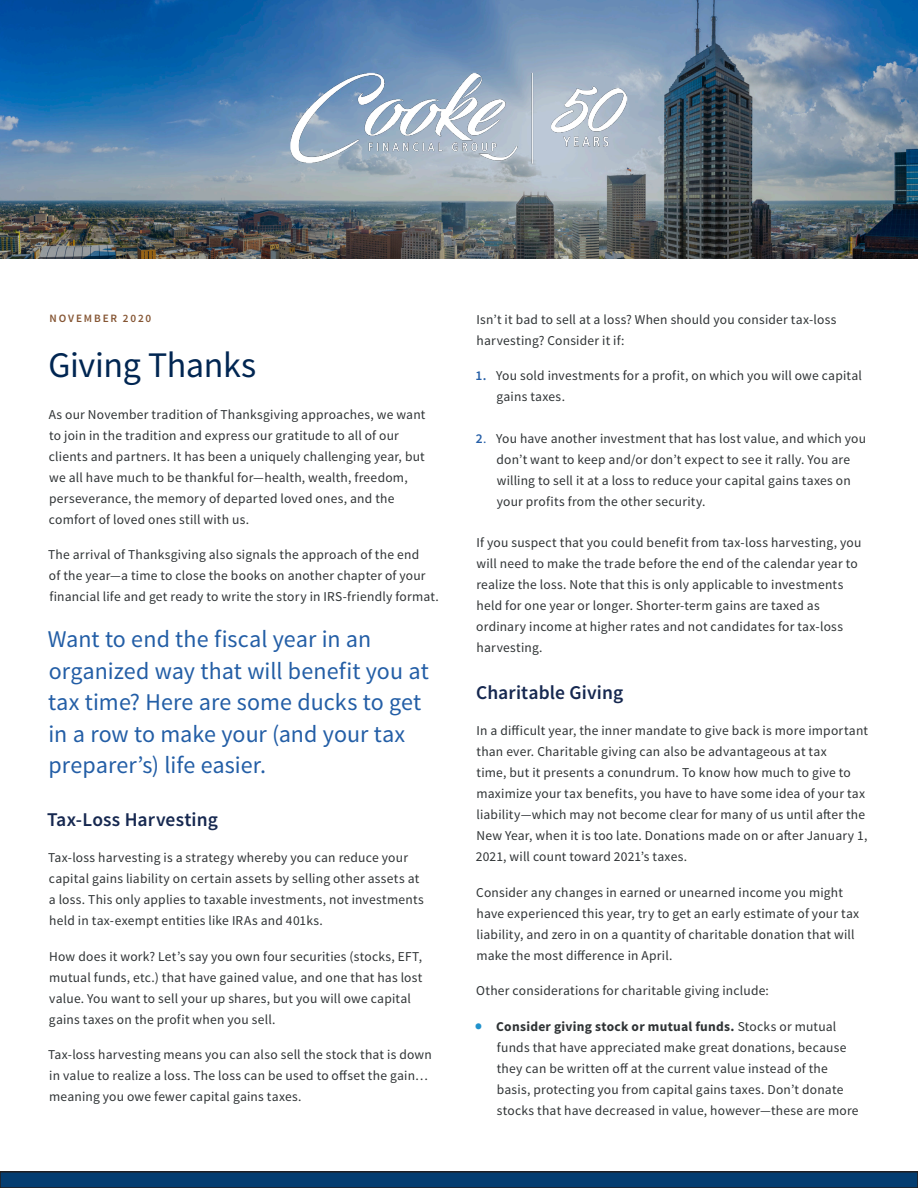
<style>
.page{position:relative;width:918px;height:1188px;background:#fff}
.page>*{position:absolute;margin:0;border:0;box-sizing:border-box;transform-origin:0 0}
.t1{font:36px "Source Sans Pro";letter-spacing:-.01em;color:#012652}
.CallOut{font:24px/31.5px "Source Sans Pro";color:#235ea6}
.Body_Copy{font:600 19.5px "Source Sans Pro";letter-spacing:.005em;color:#162850}
.Body_Copy-2{font:13.5px/21px "Source Sans Pro";letter-spacing:.015em;color:#2f3335}
.Bullet_Points{font:13.5px/21px "Source Sans Pro";letter-spacing:.015em;color:#2f3335}
.t2{font:600 11.25px "Source Sans Pro";letter-spacing:.16em;color:#855533}
.s1{font-weight:600;color:#265fa7}
.s2{color:#265fa7}
.s3{font-weight:700;font-size:21.75px;color:#2092cc}
.s4{font-weight:700}
</style>
<div class="page">
<div style="left:0;top:1172px;width:918px;height:16px;background:#043d71"></div>
<div style="left:0;top:1171px;width:918px;height:17px;border:2px solid #231f20"></div>
<img style="left:0;top:0;width:918px;height:258px">
<img style="left:289px;top:73px;width:340px;height:91px">
<p class="t2" style="left:49px;top:311px;width:103px">NOVEMBER 2020</p>
<p class="t1" style="left:48px;top:342px;width:209px">Giving Thanks</p>
<p class="Body_Copy-2" style="left:49px;top:404px;width:378px">As our November tradition of Thanksgiving approaches, we want to join in the tradition and express our gratitude to all of our clients and partners. It has been a uniquely challenging year, but we all have much to be thankful for—health, wealth, freedom, perseverance, the memory of departed loved ones, and the comfort of loved ones still with us.</p>
<p class="Body_Copy-2" style="left:48px;top:544px;width:392px">The arrival of Thanksgiving also signals the approach of the end<br>of the year—a time to close the books on another chapter of your financial life and get ready to write the story in IRS-friendly format.</p>
<p class="CallOut" style="left:48px;top:624px;width:382px">Want to end the fiscal year in an organized way that will benefit you at tax time? Here are some ducks to get in a row to make your (and your tax preparer’s) life easier.</p>
<p class="Body_Copy" style="left:47px;top:808px;width:172px">Tax-Loss Harvesting</p>
<p class="Body_Copy-2" style="left:48px;top:847px;width:377px">Tax-loss harvesting is a strategy whereby you can reduce your capital gains liability on certain assets by selling other assets at a loss. This only applies to taxable investments, not investments held in tax-exempt entities like IRAs and 401ks.</p>
<p class="Body_Copy-2" style="left:49px;top:946px;width:375px">How does it work? Let’s say you own four securities (stocks, EFT, mutual funds, etc.) that have gained value, and one that has lost value. You want to sell your up shares, but you will owe capital gains taxes on the profit when you sell.</p>
<p class="Body_Copy-2" style="left:48px;top:1044px;width:385px">Tax-loss harvesting means you can also sell the stock that is down in value to realize a loss. The loss can be used to offset the gain… meaning you owe fewer capital gains taxes.</p>
<p class="Body_Copy-2" style="left:476px;top:309px;width:362px">Isn’t it bad to sell at a loss? When should you consider tax-loss harvesting? Consider it if:</p>
<p class="Bullet_Points" style="left:496px;top:366px;width:367px;text-indent:-21px"><span class="s1">1.</span> You sold investments for a profit, on which you will owe capital gains taxes.</p>
<p class="Bullet_Points" style="left:496px;top:428px;width:371px;text-indent:-20px"><span class="s1">2</span><span class="s2">.</span> You have another investment that has lost value, and which you don’t want to keep and/or don’t expect to see it rally. You are willing to sell it at a loss to reduce your capital gains taxes on your profits from the other security.</p>
<p class="Body_Copy-2" style="left:476px;top:532px;width:387px">If you suspect that you could benefit from tax-loss harvesting, you will need to make the trade before the end of the calendar year to realize the loss. Note that this is only applicable to investments held for one year or longer. Shorter-term gains are taxed as ordinary income at higher rates and not candidates for tax-loss harvesting.</p>
<p class="Body_Copy" style="left:476px;top:681px;width:149px">Charitable Giving</p>
<p class="Body_Copy-2" style="left:476px;top:720px;width:394px">In a difficult year, the inner mandate to give back is more important than ever. Charitable giving can also be advantageous at tax<br>time, but it presents a conundrum. To know how much to give to maximize your tax benefits, you have to have some idea of your tax liability—which may not become clear for many of us until after the New Year, when it is too late. Donations made on or after January 1, 2021, will count toward 2021’s taxes.</p>
<p class="Body_Copy-2" style="left:476px;top:882px;width:385px">Consider any changes in earned or unearned income you might have experienced this year, try to get an early estimate of your tax liability, and zero in on a quantity of charitable donation that will make the most difference in April.</p>
<p class="Body_Copy-2" style="left:476px;top:980px;width:294px">Other considerations for charitable giving include:</p>
<p class="Body_Copy-2" style="left:497px;top:1016px;width:363px;text-indent:-22px"><span class="s3">•</span> <span class="s4">Consider giving stock or mutual funds.</span> Stocks or mutual funds that have appreciated make great donations, because they can be written off at the current value instead of the basis, protecting you from capital gains taxes. Don’t donate stocks that have decreased in value, however—these are more</p>
</div>
